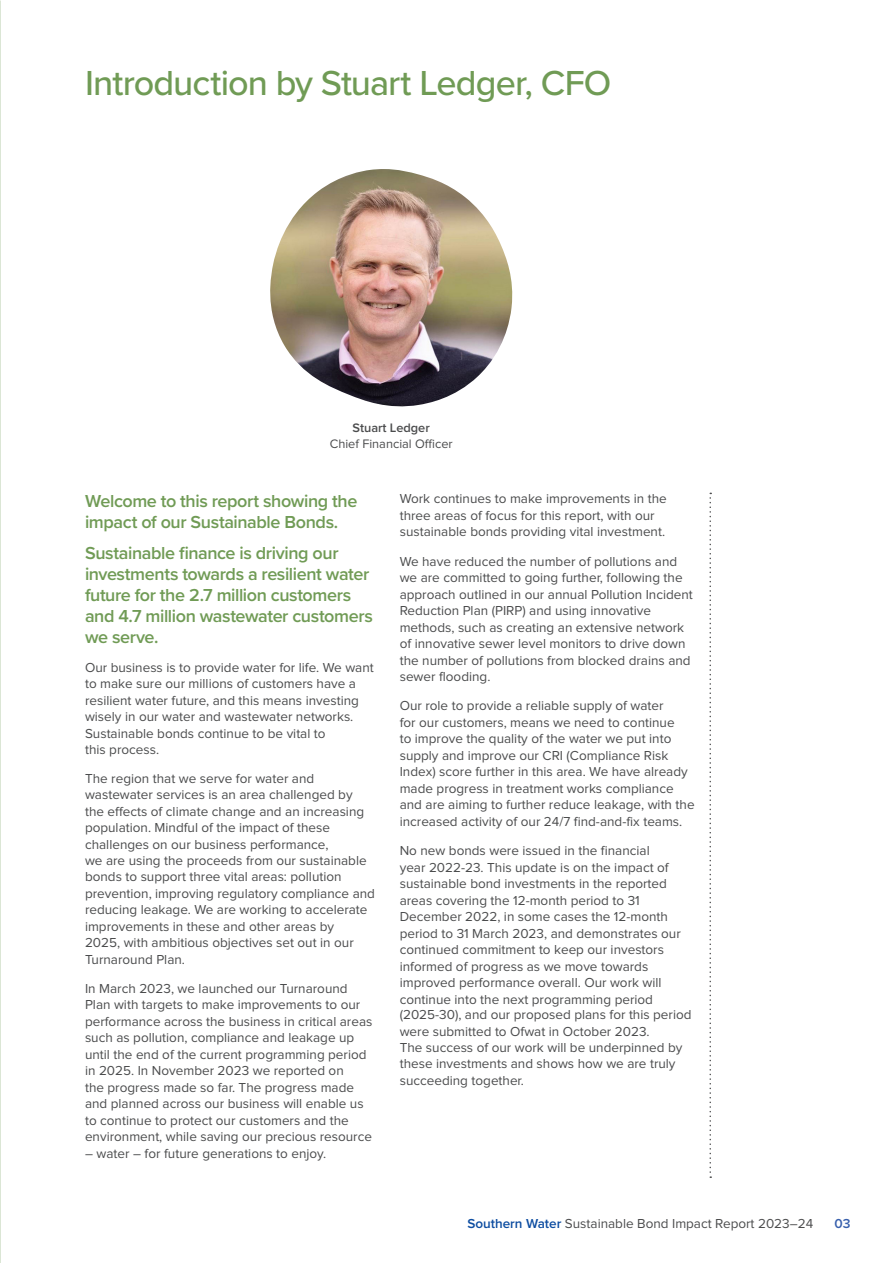
<style>
.page{position:relative;width:893px;height:1263px;background:#fff}
.page>*{position:absolute;margin:0;border:0;box-sizing:border-box;transform-origin:0 0}
.t1{font:500 36px "Proxima Nova";letter-spacing:-.025em;color:#709b55}
.intro{font:600 18px/21px "Proxima Nova";letter-spacing:-.025em;color:#709b55}
.body{font:13.5px/16.5px "Proxima Nova";color:#4b4c4d}
.t2{font:600 13.5px "Proxima Nova";color:#375fac}
.body-2{font:12.75px/16.5px "Proxima Nova";color:#4b4c4d;text-align:center}
.s1{font-weight:600}
.s2{font-weight:600;color:#0d4da1}
</style>
<div class="page">
<svg style="left:709px;top:493px;width:2px;height:685px"></svg>
<img style="left:270px;top:169px;width:243px;height:238px">
<h1 class="t1" style="left:85px;top:57px;width:528px">Introduction by Stuart Ledger, CFO</h1>
<p class="body-2" style="left:330px;top:420px;width:124px"><span class="s1">Stuart Ledger<br></span>Chief Financial Officer</p>
<p class="intro" style="left:85px;top:490px;width:274px">Welcome to this report showing the impact of our Sustainable Bonds.</p>
<p class="intro" style="left:85px;top:542px;width:289px">Sustainable finance is driving our investments towards a resilient water future for the 2.7 million customers and 4.7 million wastewater customers we serve.</p>
<p class="body" style="left:85px;top:660px;width:290px">Our business is to provide water for life. We want to make sure our millions of customers have a resilient water future, and this means investing wisely in our water and wastewater networks.<br>Sustainable bonds continue to be vital to</p>
<p class="body" style="left:85px;top:741px;width:76px">this process.</p>
<p class="body" style="left:85px;top:771px;width:281px">The region that we serve for water and wastewater services is an area challenged by the effects of climate change and an increasing population. Mindful of the impact of these challenges on our business performance,</p>
<p class="body" style="left:85px;top:852px;width:291px">we are using the proceeds from our sustainable bonds to support three vital areas: pollution prevention, improving regulatory compliance and reducing leakage. We are working to accelerate improvements in these and other areas by<br>2025, with ambitious objectives set out in our Turnaround Plan.</p>
<p class="body" style="left:85px;top:981px;width:289px">In March 2023, we launched our Turnaround Plan with targets to make improvements to our performance across the business in critical areas such as pollution, compliance and leakage up until the end of the current programming period in 2025. In November 2023 we reported on<br>the progress made so far. The progress made and planned across our business will enable us to continue to protect our customers and the environment, while saving our precious resource</p>
<p class="body" style="left:85px;top:1146px;width:243px">– water – for future generations to enjoy.</p>
<p class="body" style="left:400px;top:491px;width:269px">Work continues to make improvements in the three areas of focus for this report, with our sustainable bonds providing vital investment.</p>
<p class="body" style="left:400px;top:553px;width:295px">We have reduced the number of pollutions and we are committed to going further, following the approach outlined in our annual Pollution Incident Reduction Plan (PIRP) and using innovative methods, such as creating an extensive network of innovative sewer level monitors to drive down the number of pollutions from blocked drains and sewer flooding.</p>
<p class="body" style="left:400px;top:698px;width:296px">Our role to provide a reliable supply of water<br>for our customers, means we need to continue<br>to improve the quality of the water we put into supply and improve our CRI (Compliance Risk Index) score further in this area. We have already made progress in treatment works compliance and are aiming to further reduce leakage, with the increased activity of our 24/7 find-and-fix teams.</p>
<p class="body" style="left:400px;top:843px;width:283px">No new bonds were issued in the financial<br>year 2022-23. This update is on the impact of sustainable bond investments in the reported areas covering the 12-month period to 31<br>December 2022, in some cases the 12-month period to 31 March 2023, and demonstrates our continued commitment to keep our investors informed of progress as we move towards improved performance overall. Our work will continue into the next programming period</p>
<p class="body" style="left:400px;top:1007px;width:293px">(2025-30), and our proposed plans for this period were submitted to Ofwat in October 2023.</p>
<p class="body" style="left:400px;top:1039px;width:284px">The success of our work will be underpinned by these investments and shows how we are truly succeeding together.</p>
<p class="body" style="left:467px;top:1215px;width:347px"><span class="s2">Southern Water</span> Sustainable Bond Impact Report 2023–24</p>
<p class="t2" style="left:834px;top:1213px;width:18px">03</p>
</div>
